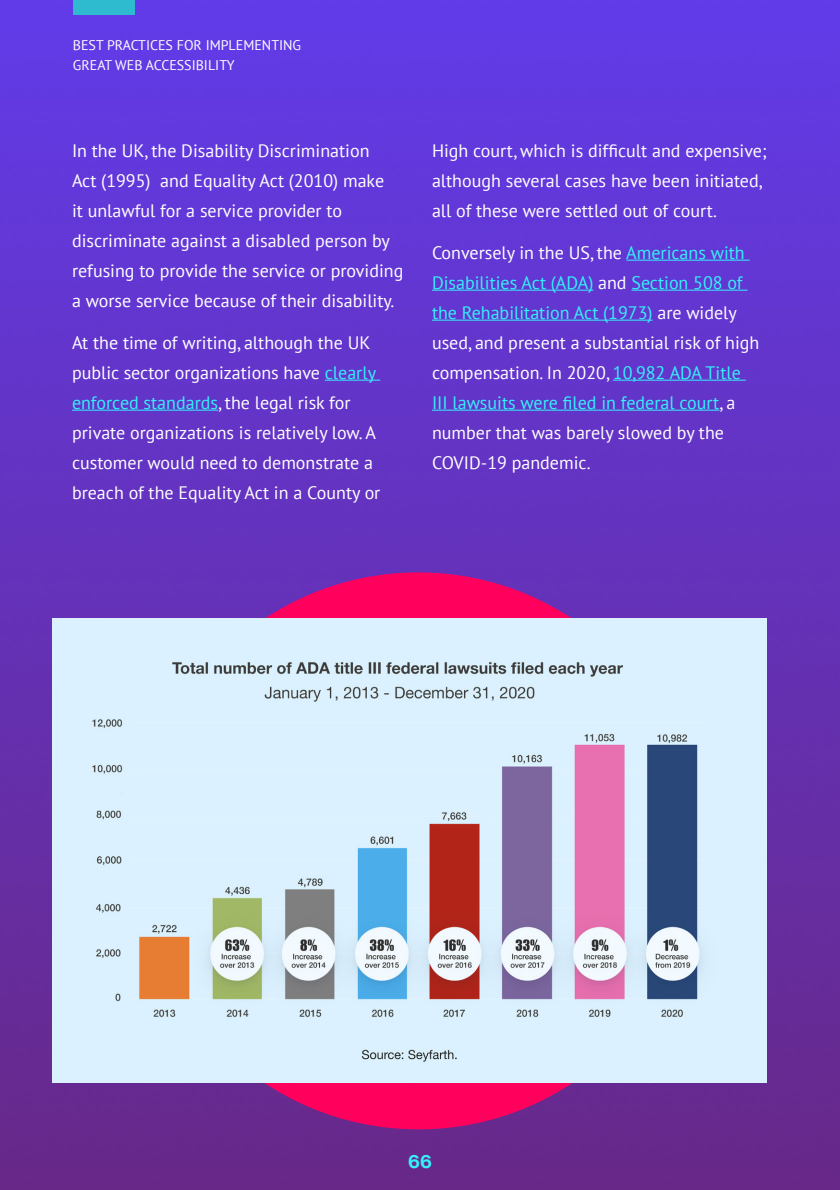
<style>
.page{position:relative;width:840px;height:1190px;background:#fff}
.page>*{position:absolute;margin:0;border:0;box-sizing:border-box;transform-origin:0 0}
.Body_Text{font:18px/30px "PT Sans";color:#fff}
.t1{font:700 18px "Helvetica Now Text";color:#35f1f9}
.Body_Text-2{font:14px/20px "PT Sans";color:#fff}
.s1{color:#35f1f9}
</style>
<div class="page">
<img style="left:0;top:0;width:840px;height:1190px">
<hr style="left:325px;top:380px;width:55px;height:1px;background:#35f1f9">
<hr style="left:72px;top:410px;width:146px;height:1px;background:#35f1f9">
<hr style="left:626px;top:260px;width:124px;height:1px;background:#35f1f9">
<hr style="left:432px;top:290px;width:161px;height:1px;background:#35f1f9">
<hr style="left:631px;top:290px;width:117px;height:1px;background:#35f1f9">
<hr style="left:432px;top:320px;width:221px;height:1px;background:#35f1f9">
<hr style="left:613px;top:380px;width:133px;height:1px;background:#35f1f9">
<hr style="left:432px;top:410px;width:288px;height:1px;background:#35f1f9">
<div style="left:140px;top:572px;width:557px;height:557px;background:#ff005c;border-radius:50%"></div>
<img style="left:52px;top:619px;width:715px;height:464px">
<div style="left:73px;top:0;width:62px;height:15px;background:#2ebacf"></div>
<p class="Body_Text-2" style="left:73px;top:34px;width:230px">BEST PRACTICES FOR IMPLEMENTING<br>GREAT WEB ACCESSIBILITY</p>
<p class="Body_Text" style="left:72px;top:135px;width:333px">In the UK, the Disability Discrimination<br>Act (1995) and Equality Act (2010) make<br>it unlawful for a service provider to discriminate against a disabled person by refusing to provide the service or providing a worse service because of their disability.</p>
<p class="Body_Text" style="left:72px;top:327px;width:310px">At the time of writing, although the UK public sector organizations have <span class="s1">clearly enforced standards</span>, the legal risk for private organizations is relatively low. A customer would need to demonstrate a breach of the Equality Act in a County or</p>
<p class="Body_Text" style="left:432px;top:135px;width:336px">High court, which is difficult and expensive; although several cases have been initiated, all of these were settled out of court.</p>
<p class="Body_Text" style="left:432px;top:237px;width:329px">Conversely in the US, the <span class="s1">Americans with Disabilities Act (ADA)</span> and <span class="s1">Section 508 of the Rehabilitation Act (1973)</span> are widely used, and present a substantial risk of high compensation. In 2020, <span class="s1">10,982 ADA Title III lawsuits were filed in federal court</span>, a number that was barely slowed by the COVID-19 pandemic.</p>
<p class="t1" style="left:408px;top:1148px;width:25px">66</p>
</div>
